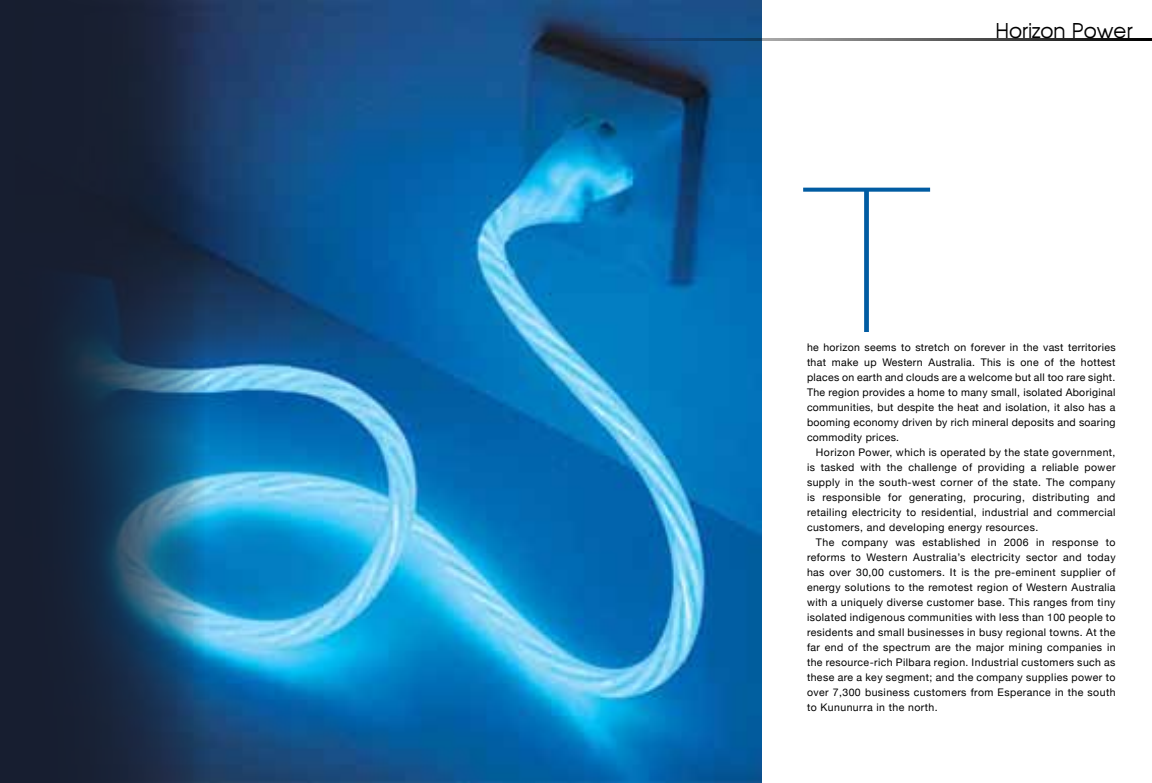
<style>
.page{position:relative;width:1152px;height:783px;background:#fff}
.page>*{position:absolute;margin:0;border:0;box-sizing:border-box;transform-origin:0 0}
.t1{font:200 202.2px "Helvetica Neue";color:#015ca2;scale:1.18 1}
.t2{font:20px "Avante";color:#000}
.t3{font:10.5px/15px "Helvetica Neue";letter-spacing:.04em;color:#000;text-align:justify}
</style>
<div class="page">
<img style="left:205px;top:0;width:557px;height:783px">
<svg style="left:0;top:0;width:205px;height:783px;background:#192f48"></svg>
<hr style="left:576px;top:38px;width:576px;height:3px;background:#000">
<h1 class="t1" style="left:807px;top:144px;width:102px">T</h1>
<h2 class="t2" style="left:995px;top:18px;width:139px">Horizon Power</h2>
<p class="t3" style="left:807px;top:340px;width:310px">he horizon seems to stretch on forever in the vast territories that make up Western Australia. This is one of the hottest places on earth and clouds are a welcome but all too rare sight.<br>The region provides a home to many small, isolated Aboriginal communities, but despite the heat and isolation, it also has a booming economy driven by rich mineral deposits and soaring commodity prices.</p>
<p class="t3" style="left:807px;top:445px;width:310px;text-indent:9px">Horizon Power, which is operated by the state government, is tasked with the challenge of providing a reliable power supply in the south-west corner of the state. The company is responsible for generating, procuring, distributing and retailing electricity to residential, industrial and commercial customers, and developing energy resources.</p>
<p class="t3" style="left:807px;top:535px;width:310px;text-indent:9px">The company was established in 2006 in response to reforms to Western Australia’s electricity sector and today has over 30,00 customers. It is the pre-eminent supplier of energy solutions to the remotest region of Western Australia with a uniquely diverse customer base. This ranges from tiny isolated indigenous communities with less than 100 people to residents and small businesses in busy regional towns. At the far end of the spectrum are the major mining companies in the resource-rich Pilbara region. Industrial customers such as these are a key segment; and the company supplies power to over 7,300 business customers from Esperance in the south to Kununurra in the north.</p>
</div>
